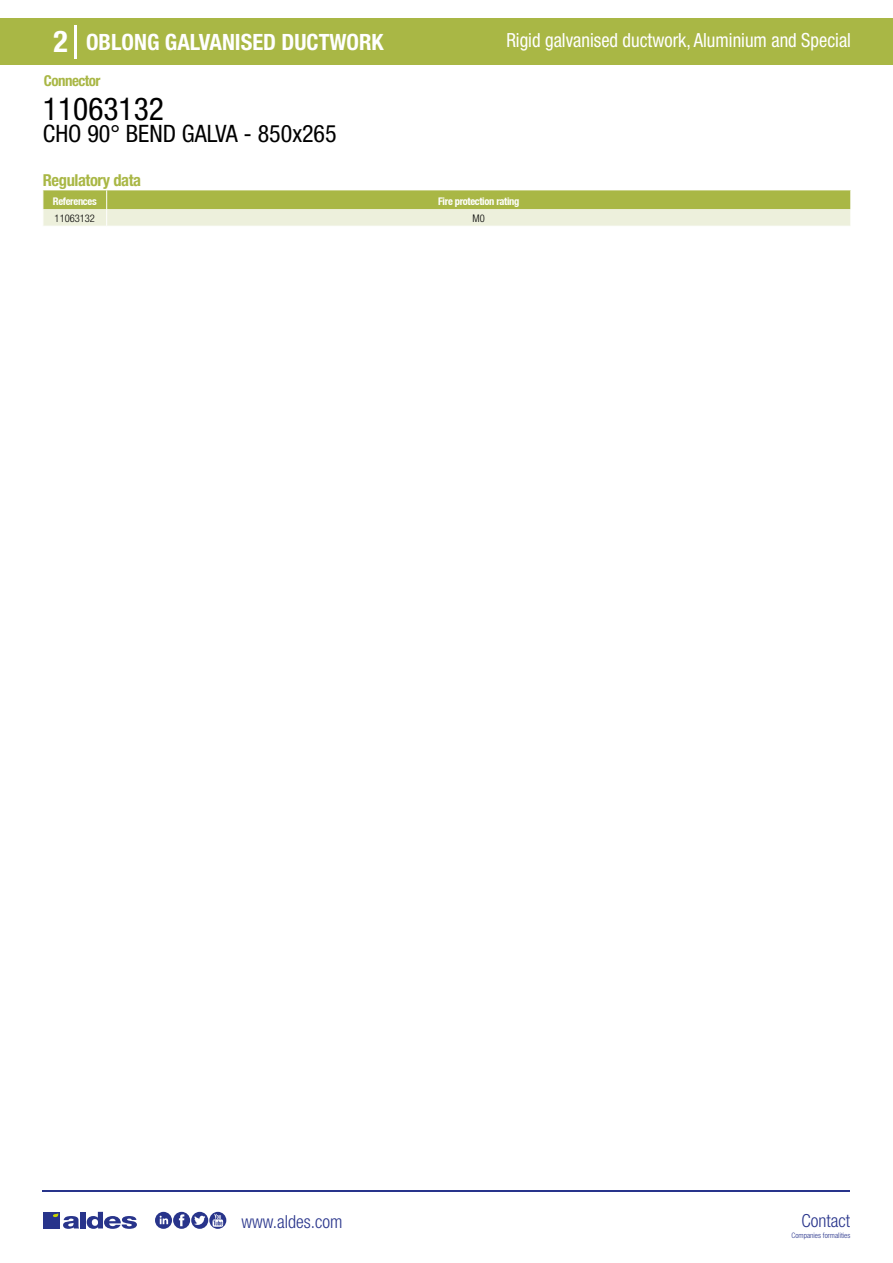
<style>
.page{position:relative;width:893px;height:1263px;background:#fff}
.page>*{position:absolute;margin:0;border:0;box-sizing:border-box;transform-origin:0 0}
.t1{font:condensed 31.5px "Helvetica Neue LT Std";color:#000}
.t2{font:700 condensed 30px "Helvetica Neue LT Std";color:#fff}
.t3{font:condensed 24px "Helvetica Neue LT Std";color:#000}
.t4{font:700 condensed 22.5px "Helvetica Neue LT Std";color:#fff}
.t5{font:condensed 19.5px "Helvetica Neue LT Std";color:#fff;scale:.95 1}
.t6{font:300 condensed 18px "Helvetica Neue";color:#28348b}
.t7{font:700 condensed 16.5px "Helvetica Neue LT Std";letter-spacing:-.025em;color:#a9b745}
.t8{font:700 condensed 15px "Helvetica Neue LT Std";letter-spacing:-.035em;color:#a9b745}
.t9{font:700 condensed 10.5px "Helvetica Neue";letter-spacing:-.03em;color:#fff}
.t10{font:300 condensed 10.5px "Helvetica Neue";color:#000}
.t11{font:300 condensed 7.5px "Helvetica Neue";color:#28348b}
</style>
<div class="page">
<div style="left:0;top:18px;width:893px;height:46px;background:#a9b745"></div>
<hr style="left:74px;top:25px;width:2px;height:33px;background:#fff">
<hr style="left:43px;top:1190px;width:807px;height:1px;background:#28348b">
<svg style="left:155px;top:1212px;width:71px;height:17px"></svg>
<div style="left:43px;top:1212px;width:17px;height:16px;background:#28348b"></div>
<div style="left:80px;top:1212px;width:6px;height:16px;background:#28348b"></div>
<svg style="left:87px;top:1212px;width:50px;height:17px"></svg>
<svg style="left:53px;top:1213px;width:26px;height:16px"></svg>
<svg style="left:43px;top:190px;width:808px;height:36px;background:#cad28e"></svg>
<h2 class="t2" style="left:54px;top:24px;width:16px">2</h2>
<p class="t4" style="left:86px;top:28px;width:299px">OBLONG GALVANISED DUCTWORK</p>
<p class="t5" style="left:506px;top:29px;width:364px">Rigid galvanised ductwork, Aluminium and Special</p>
<p class="t8" style="left:44px;top:71px;width:58px">Connector</p>
<h1 class="t1" style="left:43px;top:91px;width:122px">11063132</h1>
<p class="t3" style="left:43px;top:120px;width:295px">CHO 90° BEND GALVA - 850x265</p>
<p class="t7" style="left:43px;top:170px;width:100px">Regulatory data</p>
<p class="t9" style="left:53px;top:195px;width:45px">References</p>
<p class="t9" style="left:438px;top:195px;width:83px">Fire protection rating</p>
<p class="t10" style="left:55px;top:212px;width:42px">11063132</p>
<p class="t10" style="left:473px;top:212px;width:14px">M0</p>
<p class="t6" style="left:241px;top:1211px;width:102px">www.aldes.com</p>
<p class="t6" style="left:801px;top:1211px;width:50px">Contact</p>
<p class="t11" style="left:791px;top:1230px;width:60px">Companies formalities</p>
</div>
